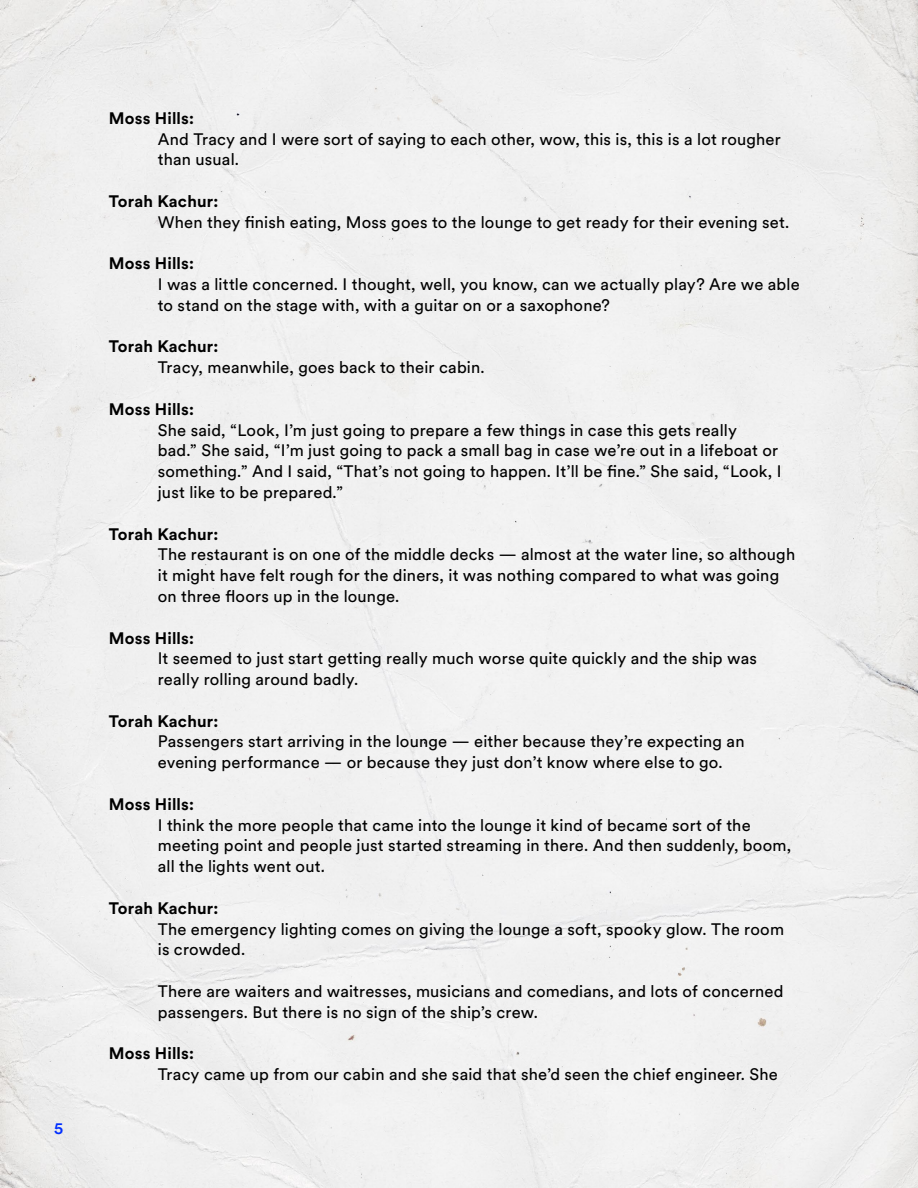
<style>
.page{position:relative;width:918px;height:1188px;background:#f0f0f0}
.page>*{position:absolute;margin:0;border:0;box-sizing:border-box;transform-origin:0 0}
.t1{font:16.5px/20.9px "Circular XX";letter-spacing:.01em;color:#000}
.t2{font:700 16.5px "Circular XX";letter-spacing:.01em;color:#000}
.t3{font:500 16.5px "Circular XX";color:#002eff}
</style>
<div class="page">
<p class="t3" style="left:54px;top:1117px;width:11px">5</p>
<p class="t2" style="left:109px;top:107px;width:87px">Moss Hills:</p>
<p class="t1" style="left:158px;top:128px;width:625px">And Tracy and I were sort of saying to each other, wow, this is, this is a lot rougher than usual.</p>
<p class="t2" style="left:109px;top:190px;width:111px">Torah Kachur:</p>
<p class="t1" style="left:158px;top:211px;width:633px">When they finish eating, Moss goes to the lounge to get ready for their evening set.</p>
<p class="t2" style="left:109px;top:252px;width:87px">Moss Hills:</p>
<p class="t1" style="left:158px;top:273px;width:644px">I was a little concerned. I thought, well, you know, can we actually play? Are we able to stand on the stage with, with a guitar on or a saxophone?</p>
<p class="t2" style="left:109px;top:335px;width:111px">Torah Kachur:</p>
<p class="t1" style="left:158px;top:356px;width:328px">Tracy, meanwhile, goes back to their cabin.</p>
<p class="t2" style="left:109px;top:398px;width:87px">Moss Hills:</p>
<p class="t1" style="left:158px;top:419px;width:625px">She said, “Look, I’m just going to prepare a few things in case this gets really<br>bad.” She said, “I’m just going to pack a small bag in case we’re out in a lifeboat or something.” And I said, “That’s not going to happen. It’ll be fine.” She said, “Look, I just like to be prepared.”</p>
<p class="t2" style="left:109px;top:522px;width:111px">Torah Kachur:</p>
<p class="t1" style="left:158px;top:543px;width:639px">The restaurant is on one of the middle decks — almost at the water line, so although it might have felt rough for the diners, it was nothing compared to what was going on three floors up in the lounge.</p>
<p class="t2" style="left:109px;top:626px;width:87px">Moss Hills:</p>
<p class="t1" style="left:158px;top:647px;width:601px">It seemed to just start getting really much worse quite quickly and the ship was really rolling around badly.</p>
<p class="t2" style="left:109px;top:710px;width:111px">Torah Kachur:</p>
<p class="t1" style="left:158px;top:731px;width:588px">Passengers start arriving in the lounge — either because they’re expecting an evening performance — or because they just don’t know where else to go.</p>
<p class="t2" style="left:109px;top:793px;width:87px">Moss Hills:</p>
<p class="t1" style="left:158px;top:814px;width:635px">I think the more people that came into the lounge it kind of became sort of the meeting point and people just started streaming in there. And then suddenly, boom, all the lights went out.</p>
<p class="t2" style="left:109px;top:897px;width:111px">Torah Kachur:</p>
<p class="t1" style="left:158px;top:918px;width:628px">The emergency lighting comes on giving the lounge a soft, spooky glow. The room is crowded.</p>
<p class="t1" style="left:158px;top:980px;width:627px">There are waiters and waitresses, musicians and comedians, and lots of concerned passengers. But there is no sign of the ship’s crew.</p>
<p class="t2" style="left:109px;top:1042px;width:87px">Moss Hills:</p>
<p class="t1" style="left:158px;top:1063px;width:622px">Tracy came up from our cabin and she said that she’d seen the chief engineer. She</p>
</div>
